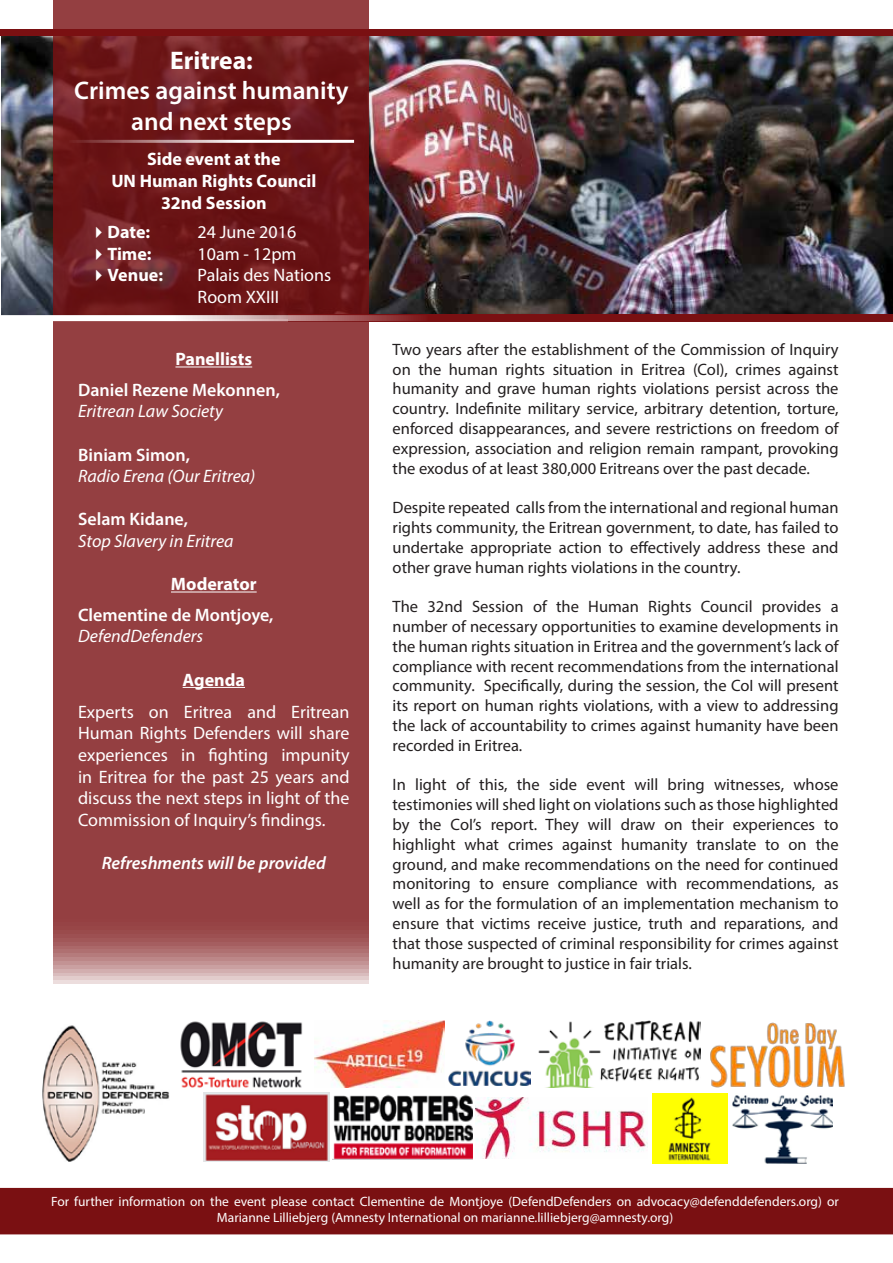
<style>
.page{position:relative;width:893px;height:1263px;background:#fff}
.page>*{position:absolute;margin:0;border:0;box-sizing:border-box;transform-origin:0 0}
.t1{font:600 25.5px/30.6px "Myriad Pro";color:#fff;text-align:center}
.t2{font:700 25.5px "Myriad Pro";color:#fff}
.t3{font:18px/21.6px "Myriad Pro";color:#fff}
.t4{font:700 18px/21.6px "Myriad Pro";color:#fff;text-align:center}
.t5{font:italic 18px "Myriad Pro";color:#fff}
.t6{font:600 18px "Myriad Pro";color:#fff}
.t7{font:italic 600 18px "Myriad Pro";color:#fff}
.t8{font:16.5px/19.8px "Myriad Pro";color:#231f20;text-align:justify}
.t9{font:13.5px/16.2px "Myriad Pro";color:#fff;text-align:center}
</style>
<div class="page">
<img style="left:2px;top:36px;width:891px;height:279px">
<svg style="left:54px;top:0;width:315px;height:983px;fill:#943f41"></svg>
<div style="left:288px;top:315px;width:605px;height:7px;background:#7a1012"></div>
<svg style="left:1px;top:315px;width:420px;height:6px"></svg>
<hr style="left:69px;top:140px;width:285px;height:3px;background:#fff">
<hr style="left:175px;top:366px;width:77px;height:1px;background:#fff">
<hr style="left:171px;top:591px;width:86px;height:1px;background:#fff">
<hr style="left:183px;top:687px;width:62px;height:1px;background:#fff">
<div style="left:0;top:29px;width:893px;height:6px;background:#7a1012"></div>
<div style="left:10px;top:1198px;width:872px;height:26px;background:#7a1012"></div>
<div style="left:0;top:1188px;width:893px;height:46px;border:21px solid #7a1012"></div>
<img style="left:652px;top:1094px;width:75px;height:69px">
<img style="left:448px;top:1021px;width:83px;height:64px">
<img style="left:43px;top:1025px;width:127px;height:136px">
<img style="left:475px;top:1097px;width:173px;height:61px">
<img style="left:180px;top:1021px;width:123px;height:66px">
<img style="left:333px;top:1094px;width:140px;height:65px">
<img style="left:314px;top:1020px;width:131px;height:67px">
<img style="left:203px;top:1092px;width:127px;height:69px">
<img style="left:710px;top:1022px;width:135px;height:66px">
<img style="left:539px;top:1021px;width:161px;height:66px">
<img style="left:732px;top:1095px;width:100px;height:68px">
<h1 class="t2" style="left:170px;top:43px;width:84px">Eritrea:</h1>
<h1 class="t1" style="left:74px;top:75px;width:276px">Crimes against humanity and next steps</h1>
<p class="t4" style="left:111px;top:148px;width:207px">Side event at the<br>UN Human Rights Council<br>32nd Session</p>
<p class="t4" style="left:90px;top:221px;width:62px">✔Date:</p>
<p class="t3" style="left:198px;top:221px;width:100px">24 June 2016</p>
<p class="t4" style="left:90px;top:242px;width:64px">✔Time:</p>
<p class="t3" style="left:198px;top:242px;width:101px">10am - 12pm</p>
<p class="t4" style="left:90px;top:264px;width:75px">✔Venue:</p>
<p class="t3" style="left:198px;top:264px;width:135px">Palais des Nations<br>Room XXIII</p>
<p class="t4" style="left:175px;top:348px;width:78px">Panellists</p>
<p class="t6" style="left:78px;top:378px;width:204px">Daniel Rezene Mekonnen,</p>
<p class="t5" style="left:78px;top:400px;width:146px">Eritrean Law Society</p>
<p class="t6" style="left:78px;top:443px;width:113px">Biniam Simon,</p>
<p class="t5" style="left:78px;top:465px;width:179px">Radio Erena (Our Eritrea)</p>
<p class="t6" style="left:78px;top:508px;width:111px">Selam Kidane,</p>
<p class="t5" style="left:78px;top:530px;width:157px">Stop Slavery in Eritrea</p>
<p class="t4" style="left:171px;top:573px;width:87px">Moderator</p>
<p class="t6" style="left:78px;top:603px;width:197px">Clementine de Montjoye,</p>
<p class="t5" style="left:78px;top:625px;width:127px">DefendDefenders</p>
<p class="t4" style="left:183px;top:668px;width:64px">Agenda</p>
<p class="t3" style="left:78px;top:701px;width:273px;text-align:justify">Experts on Eritrea and Eritrean Human Rights Defenders will share experiences in fighting impunity in Eritrea for the past 25 years and discuss the next steps in light of the Commission of Inquiry’s findings.</p>
<p class="t7" style="left:102px;top:851px;width:226px">Refreshments will be provided</p>
<p class="t8" style="left:393px;top:339px;width:447px">Two years after the establishment of the Commission of Inquiry on the human rights situation in Eritrea (CoI), crimes against humanity and grave human rights violations persist across the country. Indefinite military service, arbitrary detention, torture, enforced disappearances, and severe restrictions on freedom of expression, association and religion remain rampant, provoking the exodus of at least 380,000 Eritreans over the past decade.</p>
<p class="t8" style="left:393px;top:497px;width:447px">Despite repeated calls from the international and regional human rights community, the Eritrean government, to date, has failed to undertake appropriate action to effectively address these and other grave human rights violations in the country.</p>
<p class="t8" style="left:393px;top:596px;width:447px">The 32nd Session of the Human Rights Council provides a number of necessary opportunities to examine developments in the human rights situation in Eritrea and the government’s lack of compliance with recent recommendations from the international community. Specifically, during the session, the CoI will present its report on human rights violations, with a view to addressing the lack of accountability to crimes against humanity have been recorded in Eritrea.</p>
<p class="t8" style="left:393px;top:775px;width:447px">In light of this, the side event will bring witnesses, whose testimonies will shed light on violations such as those highlighted by the CoI’s report. They will draw on their experiences to highlight what crimes against humanity translate to on the ground, and make recommendations on the need for continued monitoring to ensure compliance with recommendations, as well as for the formulation of an implementation mechanism to ensure that victims receive justice, truth and reparations, and that those suspected of criminal responsibility for crimes against humanity are brought to justice in fair trials.</p>
<p class="t9" style="left:51px;top:1193px;width:789px">For further information on the event please contact Clementine de Montjoye (DefendDefenders on advocacy@defenddefenders.org) or<br>Marianne Lilliebjerg (Amnesty International on marianne.lilliebjerg@amnesty.org)</p>
</div>
